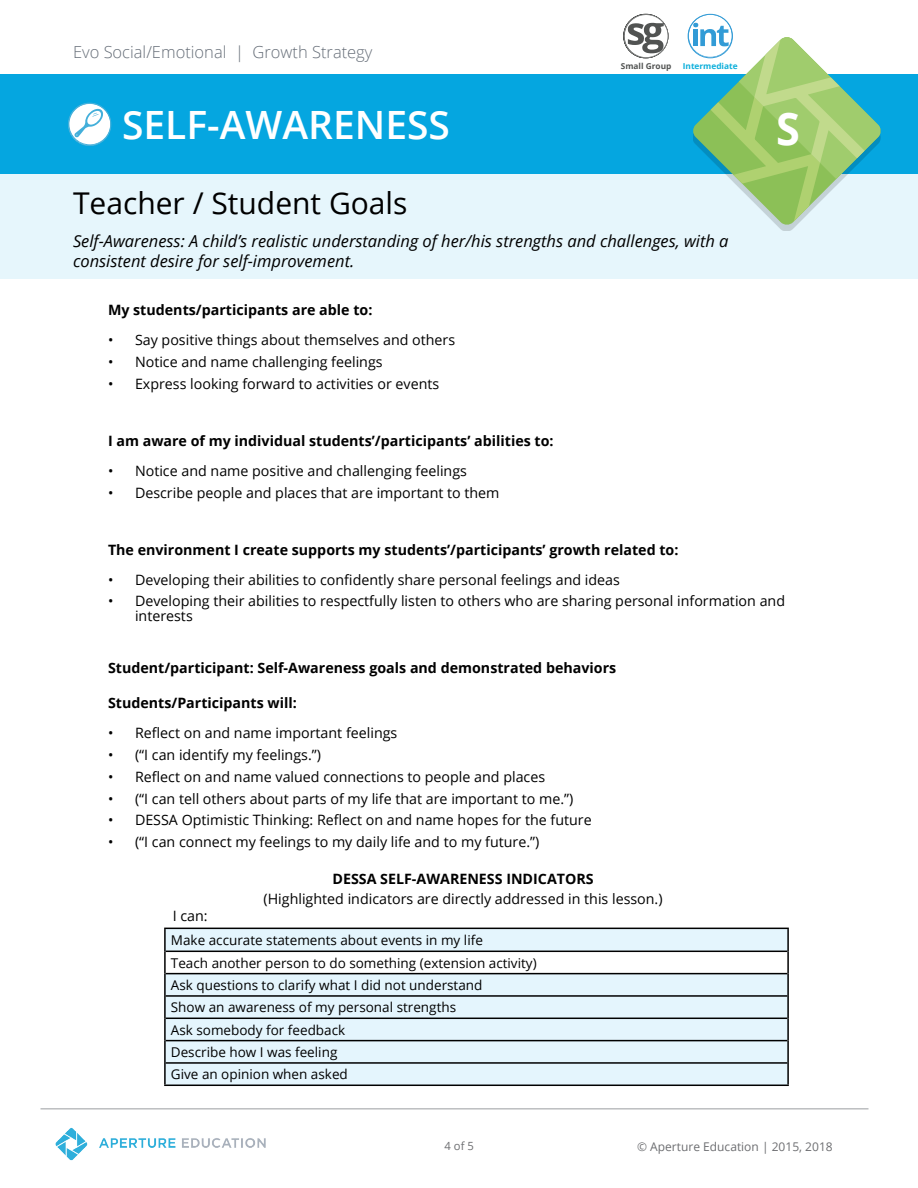
<style>
.page{position:relative;width:918px;height:1188px;background:#fff}
.page>*{position:absolute;margin:0;border:0;box-sizing:border-box;transform-origin:0 0}
.t1{font:700 45px "Open Sans";color:#fff;scale:.96 1}
.t2{font:600 39px "Open Sans";color:#fff}
.t3{font:30px "Open Sans";color:#000}
.t4{font:italic 16.5px/19.8px "Open Sans";color:#000}
.t5{font:300 16.5px "Open Sans";color:#666e78}
.t6{font:14.25px/15px "Open Sans";color:#000}
.t7{font:700 14.25px "Open Sans";color:#000}
.t8{font:13.5px/22.5px "Open Sans";color:#000}
.t9{font:12px "Open Sans";color:#6d6e71}
.t10{font:11.25px "Open Sans";color:#6d6e71}
.t11{font:700 8.1px "Open Sans";color:#0cafdb}
.t12{font:700 8.1px "Open Sans";color:#515352}
.s1{font-style:inherit}
</style>
<div class="page">
<img style="left:55px;top:1127px;width:211px;height:34px">
<hr style="left:40px;top:1108px;width:828px;height:2px;background:#bcbec0">
<div style="left:0;top:74px;width:918px;height:100px;background:#05a6e0"></div>
<div style="left:0;top:174px;width:918px;height:105px;background:#e6f6fc"></div>
<div style="left:166px;top:929px;width:621px;height:156px;background:#e4f5fd"></div>
<div style="left:165px;top:951px;width:623px;height:23px;background:#fff"></div>
<hr style="left:166px;top:973px;width:621px;height:1px;background:#000">
<hr style="left:166px;top:995px;width:621px;height:2px;background:#000">
<hr style="left:166px;top:1018px;width:621px;height:1px;background:#000">
<hr style="left:166px;top:1040px;width:621px;height:1px;background:#000">
<hr style="left:166px;top:951px;width:621px;height:1px;background:#000">
<hr style="left:164px;top:928px;width:625px;height:1px;background:#000">
<hr style="left:164px;top:929px;width:2px;height:22px;background:#000">
<hr style="left:787px;top:929px;width:2px;height:22px;background:#000">
<hr style="left:164px;top:951px;width:2px;height:23px;background:#000">
<hr style="left:787px;top:951px;width:2px;height:23px;background:#000">
<hr style="left:164px;top:974px;width:2px;height:22px;background:#000">
<hr style="left:787px;top:974px;width:2px;height:22px;background:#000">
<hr style="left:164px;top:996px;width:2px;height:22px;background:#000">
<hr style="left:787px;top:996px;width:2px;height:22px;background:#000">
<hr style="left:164px;top:1018px;width:2px;height:23px;background:#000">
<hr style="left:787px;top:1018px;width:2px;height:23px;background:#000">
<hr style="left:164px;top:1041px;width:2px;height:22px;background:#000">
<hr style="left:787px;top:1041px;width:2px;height:22px;background:#000">
<hr style="left:164px;top:1063px;width:2px;height:22px;background:#000">
<hr style="left:166px;top:1062px;width:621px;height:2px;background:#000">
<hr style="left:787px;top:1063px;width:2px;height:22px;background:#000">
<hr style="left:164px;top:1085px;width:625px;height:1px;background:#000">
<svg style="left:68px;top:103px;width:43px;height:43px"></svg>
<svg style="left:623px;top:13px;width:46px;height:46px"></svg>
<svg style="left:688px;top:14px;width:194px;height:212px"></svg>
<p class="t5" style="left:73px;top:40px;width:301px">Evo Social/Emotional | Growth Strategy</p>
<p class="t12" style="left:621px;top:60px;width:52px">Small Group</p>
<p class="t11" style="left:683px;top:60px;width:56px">Intermediate</p>
<h2 class="t2" style="left:122px;top:98px;width:329px">SELF-AWAR<span class="s1">E</span>NESS</h2>
<h1 class="t1" style="left:776px;top:97px;width:26px">S</h1>
<h3 class="t3" style="left:73px;top:182px;width:336px">Teacher / Student Goals</h3>
<p class="t4" style="left:73px;top:231px;width:657px">Self-Awareness: A child’s realistic understanding of her/his strengths and challenges, with a consistent desire for self-improvement.</p>
<p class="t7" style="left:108px;top:300px;width:266px">My students/participants are able to:</p>
<p class="t6" style="left:108px;top:332px;width:349px">• Say positive things about themselves and others</p>
<p class="t6" style="left:108px;top:354px;width:276px">• Notice and name challenging feelings</p>
<p class="t6" style="left:108px;top:376px;width:333px">• Express looking forward to activities or events</p>
<p class="t7" style="left:108px;top:431px;width:447px">I am aware of my individual students’/participants’ abilities to:</p>
<p class="t6" style="left:108px;top:463px;width:361px">• Notice and name positive and challenging feelings</p>
<p class="t6" style="left:108px;top:485px;width:393px">• Describe people and places that are important to them</p>
<p class="t7" style="left:108px;top:539px;width:572px">The environment I create supports my students’/participants’ growth related to:</p>
<p class="t6" style="left:108px;top:572px;width:513px">• Developing their abilities to confidently share personal feelings and ideas</p>
<p class="t6" style="left:135px;top:593px;width:652px;text-indent:-27px">• Developing their abilities to respectfully listen to others who are sharing personal information and interests</p>
<p class="t7" style="left:108px;top:658px;width:510px">Student/participant: Self-Awareness goals and demonstrated behaviors</p>
<p class="t7" style="left:108px;top:693px;width:190px">Students/Participants will:</p>
<p class="t6" style="left:108px;top:725px;width:291px">• Reflect on and name important feelings</p>
<p class="t6" style="left:108px;top:747px;width:215px">• (“I can identify my feelings.”)</p>
<p class="t6" style="left:108px;top:769px;width:439px">• Reflect on and name valued connections to people and places</p>
<p class="t6" style="left:108px;top:791px;width:467px">• (“I can tell others about parts of my life that are important to me.”)</p>
<p class="t6" style="left:108px;top:812px;width:485px">• DESSA Optimistic Thinking: Reflect on and name hopes for the future</p>
<p class="t6" style="left:108px;top:834px;width:433px">• (“I can connect my feelings to my daily life and to my future.”)</p>
<p class="t7" style="left:332px;top:869px;width:263px">DESSA SELF-AWARENESS INDICATORS</p>
<p class="t6" style="left:264px;top:891px;width:401px">(Highlighted indicators are directly addressed in this lesson.)</p>
<p class="t6" style="left:173px;top:908px;width:36px">I can:</p>
<p class="t8" style="left:171px;top:928px;width:367px">Make accurate statements about events in my life<br>Teach another person to do something (extension activity)<br>Ask questions to clarify what I did not understand<br>Show an awareness of my personal strengths<br>Ask somebody for feedback<br>Describe how I was feeling<br>Give an opinion when asked</p>
<p class="t10" style="left:445px;top:1138px;width:31px">4 of 5</p>
<p class="t9" style="left:637px;top:1138px;width:197px">© Aperture Education | 2015, 2018</p>
</div>
